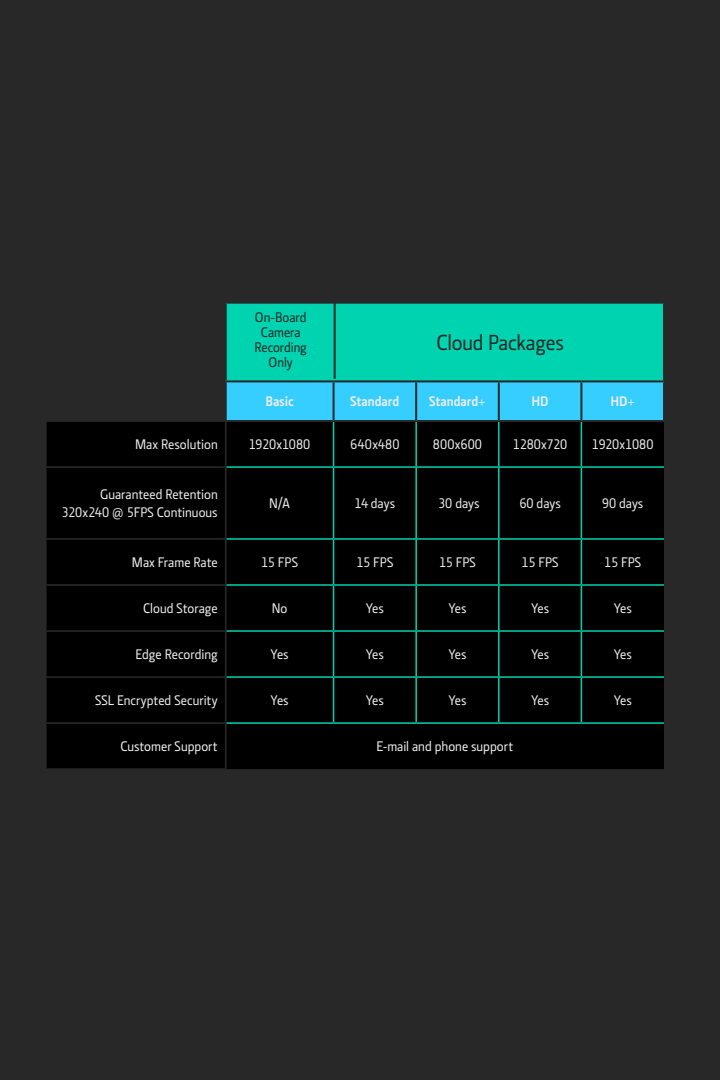
<style>
.page{position:relative;width:720px;height:1080px;background:#282828}
.page>*{position:absolute;margin:0;border:0;box-sizing:border-box;transform-origin:0 0}
.t1{font:500 22px "Section";letter-spacing:-.005em;color:#282828}
.t2{font:500 14px "Section";color:#ececec}
.t3{font:700 14px "Section";letter-spacing:-.005em;color:#ececec}
.Paragraph_Style_1{font:500 14px "Section";letter-spacing:-.005em;color:#282828}
</style>
<div class="page">
<div style="left:226px;top:303px;width:438px;height:78px;background:#00d3af"></div>
<div style="left:227px;top:382px;width:436px;height:38px;background:#35ceff"></div>
<div style="left:47px;top:422px;width:178px;height:346px;background:#000"></div>
<div style="left:227px;top:422px;width:437px;height:347px;background:#000"></div>
<hr style="left:225px;top:304px;width:2px;height:76px;background:#282828">
<hr style="left:225px;top:302px;width:109px;height:2px;background:#282828">
<hr style="left:334px;top:302px;width:82px;height:2px;background:#282828">
<hr style="left:416px;top:302px;width:83px;height:2px;background:#282828">
<hr style="left:499px;top:302px;width:82px;height:2px;background:#282828">
<hr style="left:581px;top:302px;width:84px;height:2px;background:#282828">
<hr style="left:663px;top:304px;width:2px;height:76px;background:#282828">
<hr style="left:225px;top:380px;width:109px;height:2px;background:#282828">
<hr style="left:334px;top:380px;width:82px;height:2px;background:#282828">
<hr style="left:416px;top:380px;width:83px;height:2px;background:#282828">
<hr style="left:499px;top:380px;width:82px;height:2px;background:#282828">
<hr style="left:581px;top:380px;width:84px;height:2px;background:#282828">
<hr style="left:333px;top:382px;width:2px;height:38px;background:#282828">
<hr style="left:415px;top:382px;width:2px;height:38px;background:#282828">
<hr style="left:498px;top:382px;width:2px;height:38px;background:#282828">
<hr style="left:580px;top:382px;width:2px;height:38px;background:#282828">
<hr style="left:45px;top:466px;width:182px;height:2px;background:#282828">
<hr style="left:45px;top:538px;width:182px;height:2px;background:#282828">
<hr style="left:45px;top:584px;width:182px;height:2px;background:#282828">
<hr style="left:45px;top:630px;width:182px;height:2px;background:#282828">
<hr style="left:45px;top:676px;width:182px;height:2px;background:#282828">
<hr style="left:45px;top:722px;width:182px;height:2px;background:#282828">
<hr style="left:333px;top:422px;width:1px;height:44px;background:#00d3af">
<hr style="left:415px;top:422px;width:2px;height:44px;background:#00d3af">
<hr style="left:498px;top:422px;width:2px;height:44px;background:#00d3af">
<hr style="left:581px;top:422px;width:1px;height:44px;background:#00d3af">
<hr style="left:227px;top:466px;width:107px;height:2px;background:#00d3af">
<hr style="left:333px;top:468px;width:1px;height:70px;background:#00d3af">
<hr style="left:334px;top:466px;width:82px;height:2px;background:#00d3af">
<hr style="left:415px;top:468px;width:2px;height:70px;background:#00d3af">
<hr style="left:416px;top:466px;width:83px;height:2px;background:#00d3af">
<hr style="left:498px;top:468px;width:2px;height:70px;background:#00d3af">
<hr style="left:499px;top:466px;width:82px;height:2px;background:#00d3af">
<hr style="left:581px;top:468px;width:1px;height:70px;background:#00d3af">
<hr style="left:581px;top:466px;width:83px;height:2px;background:#00d3af">
<hr style="left:227px;top:538px;width:107px;height:2px;background:#00d3af">
<hr style="left:333px;top:540px;width:1px;height:44px;background:#00d3af">
<hr style="left:334px;top:538px;width:82px;height:2px;background:#00d3af">
<hr style="left:415px;top:540px;width:2px;height:44px;background:#00d3af">
<hr style="left:416px;top:538px;width:83px;height:2px;background:#00d3af">
<hr style="left:498px;top:540px;width:2px;height:44px;background:#00d3af">
<hr style="left:499px;top:538px;width:82px;height:2px;background:#00d3af">
<hr style="left:581px;top:540px;width:1px;height:44px;background:#00d3af">
<hr style="left:581px;top:538px;width:83px;height:2px;background:#00d3af">
<hr style="left:227px;top:584px;width:107px;height:2px;background:#00d3af">
<hr style="left:227px;top:630px;width:107px;height:2px;background:#00d3af">
<hr style="left:333px;top:586px;width:1px;height:44px;background:#00d3af">
<hr style="left:333px;top:632px;width:1px;height:44px;background:#00d3af">
<hr style="left:334px;top:584px;width:82px;height:2px;background:#00d3af">
<hr style="left:334px;top:630px;width:82px;height:2px;background:#00d3af">
<hr style="left:415px;top:586px;width:2px;height:44px;background:#00d3af">
<hr style="left:415px;top:632px;width:2px;height:44px;background:#00d3af">
<hr style="left:416px;top:584px;width:83px;height:2px;background:#00d3af">
<hr style="left:416px;top:630px;width:83px;height:2px;background:#00d3af">
<hr style="left:498px;top:586px;width:2px;height:44px;background:#00d3af">
<hr style="left:498px;top:632px;width:2px;height:44px;background:#00d3af">
<hr style="left:499px;top:584px;width:82px;height:2px;background:#00d3af">
<hr style="left:499px;top:630px;width:82px;height:2px;background:#00d3af">
<hr style="left:581px;top:586px;width:1px;height:44px;background:#00d3af">
<hr style="left:581px;top:632px;width:1px;height:44px;background:#00d3af">
<hr style="left:581px;top:584px;width:83px;height:2px;background:#00d3af">
<hr style="left:581px;top:630px;width:83px;height:2px;background:#00d3af">
<hr style="left:227px;top:676px;width:107px;height:2px;background:#00d3af">
<hr style="left:333px;top:678px;width:1px;height:44px;background:#00d3af">
<hr style="left:334px;top:676px;width:82px;height:2px;background:#00d3af">
<hr style="left:415px;top:678px;width:2px;height:44px;background:#00d3af">
<hr style="left:416px;top:676px;width:83px;height:2px;background:#00d3af">
<hr style="left:498px;top:678px;width:2px;height:44px;background:#00d3af">
<hr style="left:499px;top:676px;width:82px;height:2px;background:#00d3af">
<hr style="left:581px;top:678px;width:1px;height:44px;background:#00d3af">
<hr style="left:581px;top:676px;width:83px;height:2px;background:#00d3af">
<hr style="left:227px;top:722px;width:107px;height:2px;background:#00d3af">
<hr style="left:334px;top:722px;width:82px;height:2px;background:#00d3af">
<hr style="left:416px;top:722px;width:83px;height:2px;background:#00d3af">
<hr style="left:499px;top:722px;width:82px;height:2px;background:#00d3af">
<hr style="left:581px;top:722px;width:83px;height:2px;background:#00d3af">
<hr style="left:334px;top:298px;width:2px;height:81px;background:#282828">
<p class="Paragraph_Style_1" style="left:255px;top:309px;width:53px">On-Board</p>
<p class="Paragraph_Style_1" style="left:261px;top:324px;width:41px">Camera</p>
<p class="Paragraph_Style_1" style="left:255px;top:339px;width:54px">Recording</p>
<p class="Paragraph_Style_1" style="left:269px;top:354px;width:26px">Only</p>
<p class="t1" style="left:436px;top:330px;width:129px">Cloud Packages</p>
<p class="t3" style="left:265px;top:393px;width:30px">Basic</p>
<p class="t3" style="left:350px;top:393px;width:51px">Standard</p>
<p class="t3" style="left:429px;top:393px;width:58px">Standard+</p>
<p class="t3" style="left:532px;top:393px;width:19px">HD</p>
<p class="t3" style="left:610px;top:393px;width:26px">HD+</p>
<p class="t2" style="left:135px;top:436px;width:84px">Max Resolution</p>
<p class="t2" style="left:249px;top:436px;width:63px">1920x1080</p>
<p class="t2" style="left:350px;top:436px;width:51px">640x480</p>
<p class="t2" style="left:433px;top:436px;width:51px">800x600</p>
<p class="t2" style="left:513px;top:436px;width:56px">1280x720</p>
<p class="t2" style="left:592px;top:436px;width:63px">1920x1080</p>
<p class="t2" style="left:100px;top:486px;width:119px">Guaranteed Retention</p>
<p class="t2" style="left:61px;top:504px;width:158px">320x240 @ 5FPS Continuous</p>
<p class="t2" style="left:269px;top:495px;width:23px">N/A</p>
<p class="t2" style="left:355px;top:495px;width:42px">14 days</p>
<p class="t2" style="left:438px;top:495px;width:43px">30 days</p>
<p class="t2" style="left:519px;top:495px;width:43px">60 days</p>
<p class="t2" style="left:602px;top:495px;width:43px">90 days</p>
<p class="t2" style="left:132px;top:554px;width:87px">Max Frame Rate</p>
<p class="t2" style="left:261px;top:554px;width:38px">15 FPS</p>
<p class="t2" style="left:356px;top:554px;width:38px">15 FPS</p>
<p class="t2" style="left:439px;top:554px;width:38px">15 FPS</p>
<p class="t2" style="left:522px;top:554px;width:38px">15 FPS</p>
<p class="t2" style="left:604px;top:554px;width:38px">15 FPS</p>
<p class="t2" style="left:143px;top:600px;width:76px">Cloud Storage</p>
<p class="t2" style="left:272px;top:600px;width:17px">No</p>
<p class="t2" style="left:366px;top:600px;width:20px">Yes</p>
<p class="t2" style="left:448px;top:600px;width:20px">Yes</p>
<p class="t2" style="left:531px;top:600px;width:20px">Yes</p>
<p class="t2" style="left:614px;top:600px;width:20px">Yes</p>
<p class="t2" style="left:136px;top:646px;width:84px">Edge Recording</p>
<p class="t2" style="left:271px;top:646px;width:20px">Yes</p>
<p class="t2" style="left:366px;top:646px;width:20px">Yes</p>
<p class="t2" style="left:448px;top:646px;width:20px">Yes</p>
<p class="t2" style="left:531px;top:646px;width:20px">Yes</p>
<p class="t2" style="left:614px;top:646px;width:20px">Yes</p>
<p class="t2" style="left:95px;top:692px;width:124px">SSL Encrypted Security</p>
<p class="t2" style="left:271px;top:692px;width:20px">Yes</p>
<p class="t2" style="left:366px;top:692px;width:20px">Yes</p>
<p class="t2" style="left:448px;top:692px;width:20px">Yes</p>
<p class="t2" style="left:531px;top:692px;width:20px">Yes</p>
<p class="t2" style="left:614px;top:692px;width:20px">Yes</p>
<p class="t2" style="left:120px;top:739px;width:99px">Customer Support</p>
<p class="t2" style="left:376px;top:739px;width:138px">E-mail and phone support</p>
</div>
